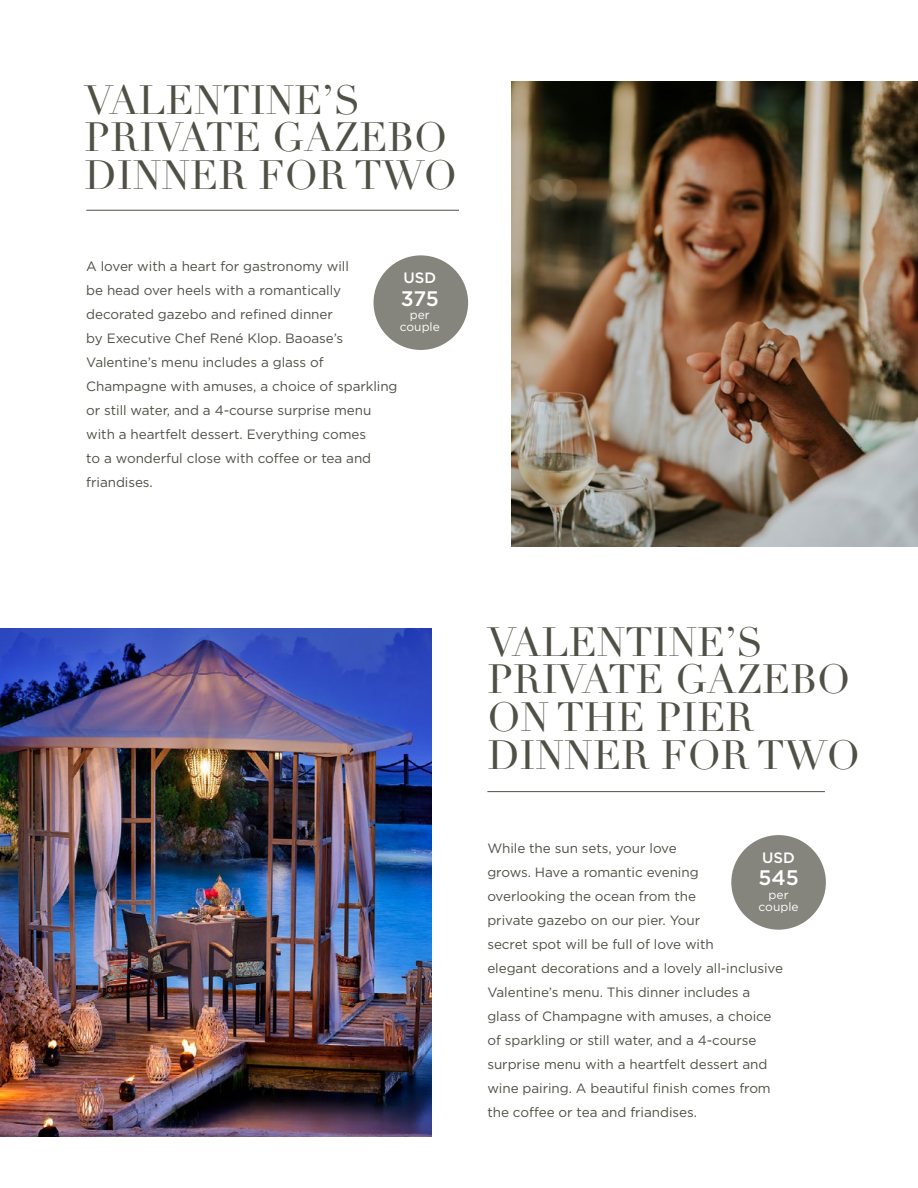
<style>
.page{position:relative;width:918px;height:1188px;background:#fff}
.page>*{position:absolute;margin:0;border:0;box-sizing:border-box;transform-origin:0 0}
.t1{font:39.9px/37.7px "Didot";color:#505046}
.t2{font:500 21px "Gotham";letter-spacing:-.01em;color:#fff}
.t3{font:500 15px "Gotham";color:#fff}
.t4{font:13.5px/24px "Gotham";letter-spacing:-.005em;color:#505046}
.t5{font:12px/12px "Gotham";color:#fff;text-align:center}
</style>
<div class="page">
<hr style="left:487px;top:791px;width:338px;height:1px;background:#505046">
<img style="left:511px;top:82px;width:407px;height:465px">
<hr style="left:86px;top:210px;width:373px;height:1px;background:#505046">
<img style="left:0;top:628px;width:432px;height:508px">
<div style="left:368px;top:250px;width:105px;height:105px;background:#85857d;border-radius:50%"></div>
<div style="left:363px;top:245px;width:115px;height:115px;border:10px solid #fff;border-radius:50%"></div>
<div style="left:726px;top:830px;width:105px;height:105px;background:#85857d;border-radius:50%"></div>
<div style="left:721px;top:825px;width:115px;height:115px;border:10px solid #fff;border-radius:50%"></div>
<h1 class="t1" style="left:85px;top:82px;width:374px">VALENTINE’S<br>PRIVATE GAZEBO<br>DINNER FOR TWO</h1>
<p class="t4" style="left:86px;top:254px;width:313px">A lover with a heart for gastronomy will<br>be head over heels with a romantically decorated gazebo and refined dinner<br>by Executive Chef René Klop. Baoase’s Valentine’s menu includes a glass of Champagne with amuses, a choice of sparkling or still water, and a 4-course surprise menu with a heartfelt dessert. Everything comes<br>to a wonderful close with coffee or tea and friandises.</p>
<p class="t3" style="left:404px;top:268px;width:34px">USD</p>
<h2 class="t2" style="left:401px;top:285px;width:39px">375</h2>
<p class="t5" style="left:400px;top:309px;width:42px">per couple</p>
<h1 class="t1" style="left:487px;top:624px;width:374px">VALENTINE’S<br>PRIVATE GAZEBO<br>ON THE PIER<br>DINNER FOR TWO</h1>
<p class="t4" style="left:487px;top:836px;width:297px">While the sun sets, your love<br>grows. Have a romantic evening<br>overlooking the ocean from the<br>private gazebo on our pier. Your<br>secret spot will be full of love with<br>elegant decorations and a lovely all-inclusive Valentine’s menu. This dinner includes a glass of Champagne with amuses, a choice of sparkling or still water, and a 4-course surprise menu with a heartfelt dessert and wine pairing. A beautiful finish comes from the coffee or tea and friandises.</p>
<p class="t3" style="left:762px;top:848px;width:34px">USD</p>
<h2 class="t2" style="left:758px;top:864px;width:42px">545</h2>
<p class="t5" style="left:759px;top:888px;width:42px">per couple</p>
</div>
